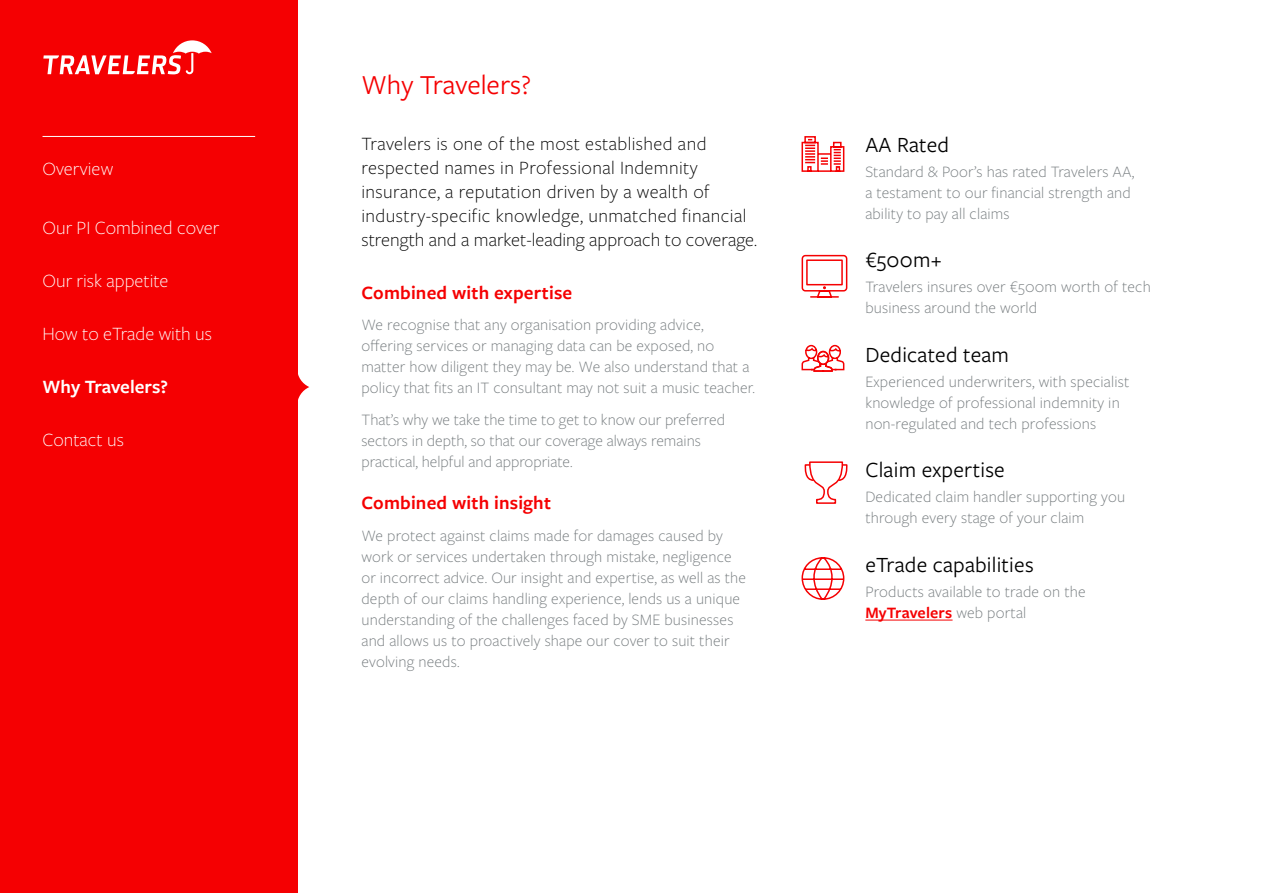
<style>
.page{position:relative;width:1263px;height:893px;background:#fff}
.page>*{position:absolute;margin:0;border:0;box-sizing:border-box;transform-origin:0 0}
.t1{font:28.5px "Freight Sans Pro";color:#f50002}
.t2{font:22.5px "Freight Sans Pro";letter-spacing:.01em;color:#000}
.t3{font:300 19.5px/24px "Freight Sans Pro";letter-spacing:.02em;color:#000}
.t4{font:300 19.5px "Freight Sans Pro";color:#fff}
.t5{font:600 19.5px "Freight Sans Pro";letter-spacing:.01em;color:#f50002}
.t6{font:600 19.5px "Freight Sans Pro";color:#fff}
.t7{font:300 16.5px/21px "Freight Sans Pro";letter-spacing:.01em;color:#73797c}
.s1{font-weight:600;color:#f50002}
</style>
<div class="page">
<div style="left:0;top:0;width:298px;height:893px;background:#f50002"></div>
<svg style="left:43px;top:40px;width:169px;height:34px"></svg>
<hr style="left:43px;top:136px;width:212px;height:1px;background:#fff">
<svg style="left:298px;top:374px;width:11px;height:26px"></svg>
<svg style="left:801px;top:136px;width:44px;height:36px"></svg>
<hr style="left:865px;top:620px;width:87px;height:1px;background:#f50002">
<svg style="left:801px;top:254px;width:47px;height:44px"></svg>
<svg style="left:801px;top:344px;width:44px;height:28px"></svg>
<svg style="left:804px;top:461px;width:44px;height:43px"></svg>
<svg style="left:801px;top:557px;width:44px;height:43px"></svg>
<p class="t4" style="left:43px;top:156px;width:72px">Overview</p>
<p class="t4" style="left:43px;top:214px;width:178px">Our PI Combined cover</p>
<p class="t4" style="left:43px;top:267px;width:127px">Our risk appetite</p>
<p class="t4" style="left:43px;top:321px;width:171px">How to eTrade with us</p>
<p class="t6" style="left:43px;top:373px;width:127px">Why Travelers?</p>
<p class="t4" style="left:43px;top:427px;width:83px">Contact us</p>
<h1 class="t1" style="left:361px;top:66px;width:171px">Why Travelers?</h1>
<p class="t3" style="left:361px;top:131px;width:397px">Travelers is one of the most established and respected names in Professional Indemnity insurance, a reputation driven by a wealth of industry-specific knowledge, unmatched financial strength and a market-leading approach to coverage.</p>
<p class="t5" style="left:361px;top:279px;width:212px">Combined with expertise</p>
<p class="t7" style="left:361px;top:314px;width:395px">We recognise that any organisation providing advice, offering services or managing data can be exposed, no matter how diligent they may be. We also understand that a policy that fits an IT consultant may not suit a music teacher.</p>
<p class="t7" style="left:361px;top:409px;width:365px">That’s why we take the time to get to know our preferred sectors in depth, so that our coverage always remains practical, helpful and appropriate.</p>
<p class="t5" style="left:361px;top:490px;width:191px">Combined with insight</p>
<p class="t7" style="left:361px;top:524px;width:386px">We protect against claims made for damages caused by work or services undertaken through mistake, negligence or incorrect advice. Our insight and expertise, as well as the depth of our claims handling experience, lends us a unique understanding of the challenges faced by SME businesses and allows us to proactively shape our cover to suit their evolving needs.</p>
<h2 class="t2" style="left:865px;top:129px;width:85px">AA Rated</h2>
<p class="t7" style="left:865px;top:160px;width:271px">Standard &amp; Poor’s has rated Travelers AA, a testament to our financial strength and ability to pay all claims</p>
<h2 class="t2" style="left:865px;top:245px;width:78px">€500m+</h2>
<p class="t7" style="left:865px;top:276px;width:287px">Travelers insures over €500m worth of tech business around the world</p>
<h2 class="t2" style="left:865px;top:339px;width:145px">Dedicated team</h2>
<p class="t7" style="left:865px;top:370px;width:265px">Experienced underwriters, with specialist knowledge of professional indemnity in non-regulated and tech professions</p>
<h2 class="t2" style="left:865px;top:455px;width:141px">Claim expertise</h2>
<p class="t7" style="left:865px;top:486px;width:261px">Dedicated claim handler supporting you through every stage of your claim</p>
<h2 class="t2" style="left:865px;top:549px;width:170px">eTrade capabilities</h2>
<p class="t7" style="left:865px;top:580px;width:222px">Products available to trade on the<br><span class="s1">MyTravelers</span> web portal</p>
</div>
